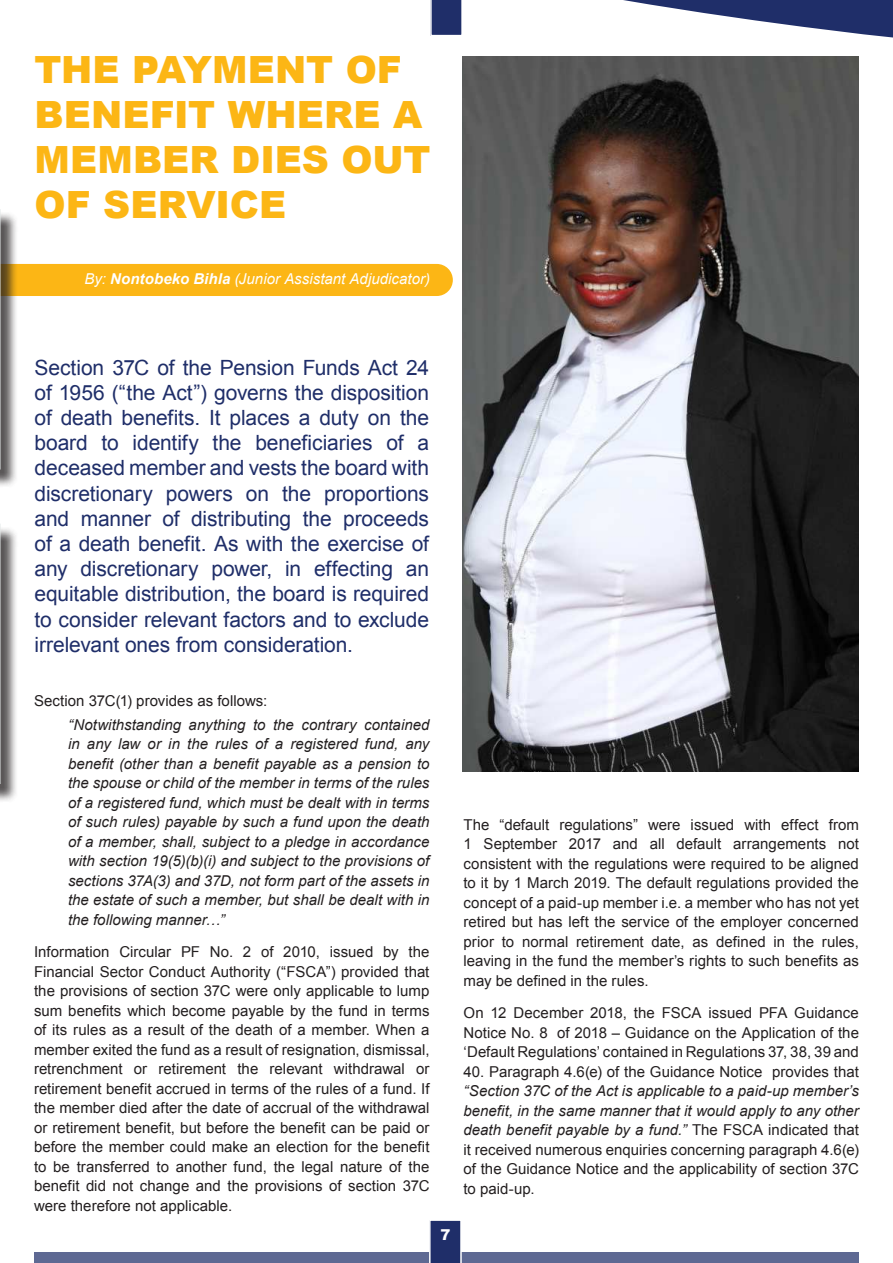
<style>
.page{position:relative;width:893px;height:1263px;background:#fff}
.page>*{position:absolute;margin:0;border:0;box-sizing:border-box;transform-origin:0 0}
.t1{font:900 37.5px/45px "Arial";color:#fcb615}
.t2{font:21px/25.2px "Arial";letter-spacing:-.005em;color:#1f2e69;text-align:justify}
.t3{font:15px/19.5px "Arial";letter-spacing:.005em;color:#231f20;text-align:justify}
.t4{font:italic 15px/19.5px "Arial";color:#231f20;text-align:justify}
.t5{font:italic 15px "Arial";letter-spacing:.005em;color:#fff}
.t6{font:900 15px "Arial";color:#fff}
.s1{font-weight:700}
.s2{font-style:italic}
</style>
<div class="page">
<div style="left:19px;top:264px;width:434px;height:32px;background:#fcb615"></div>
<svg style="left:623px;top:0;width:270px;height:38px;fill:#1f2e69"></svg>
<div style="left:34px;top:1252px;width:825px;height:11px;background:#5e6993"></div>
<img style="left:462px;top:56px;width:397px;height:716px">
<svg style="left:429px;top:1220px;width:33px;height:43px"></svg>
<svg style="left:430px;top:0;width:32px;height:36px"></svg>
<div style="left:0;top:211px;width:19px;height:277px;background:#231f20;opacity:.75"></div>
<div style="left:0;top:526px;width:19px;height:277px;background:#231f20;opacity:.75"></div>
<h1 class="t1" style="left:35px;top:47px;width:397px">THE PAYMENT OF<br>BENEFIT WHERE A<br>MEMBER DIES OUT<br>OF SERVICE</h1>
<p class="t5" style="left:85px;top:273px;width:347px">By: <span class="s1">Nontobeko Bihla</span> (Junior Assistant Adjudicator)</p>
<p class="t2" style="left:35px;top:356px;width:396px">Section 37C of the Pension Funds Act 24 of 1956 (“the Act”) governs the disposition of death benefits. It places a duty on the board to identify the beneficiaries of a deceased member and vests the board with discretionary powers on the proportions and manner of distributing the proceeds of a death benefit. As with the exercise of any discretionary power, in effecting an equitable distribution, the board is required to consider relevant factors and to exclude irrelevant ones from consideration.</p>
<p class="t3" style="left:34px;top:692px;width:235px">Section 37C(1) provides as follows:</p>
<p class="t4" style="left:68px;top:716px;width:363px">“Notwithstanding anything to the contrary contained in any law or in the rules of a registered fund, any benefit (other than a benefit payable as a pension to the spouse or child of the member in terms of the rules of a registered fund, which must be dealt with in terms of such rules) payable by such a fund upon the death of a member, shall, subject to a pledge in accordance with section 19(5)(b)(i) and subject to the provisions of sections 37A(3) and 37D, not form part of the assets in the estate of such a member, but shall be dealt with in the following manner…”</p>
<p class="t3" style="left:34px;top:943px;width:397px">Information Circular PF No. 2 of 2010, issued by the Financial Sector Conduct Authority (“FSCA”) provided that the provisions of section 37C were only applicable to lump sum benefits which become payable by the fund in terms of its rules as a result of the death of a member. When a member exited the fund as a result of resignation, dismissal, retrenchment or retirement the relevant withdrawal or retirement benefit accrued in terms of the rules of a fund. If the member died after the date of accrual of the withdrawal or retirement benefit, but before the benefit can be paid or before the member could make an election for the benefit to be transferred to another fund, the legal nature of the benefit did not change and the provisions of section 37C were therefore not applicable.</p>
<p class="t6" style="left:440px;top:1226px;width:12px">7</p>
<p class="t3" style="left:463px;top:816px;width:397px">The “default regulations” were issued with effect from 1 September 2017 and all default arrangements not consistent with the regulations were required to be aligned to it by 1 March 2019. The default regulations provided the concept of a paid-up member i.e. a member who has not yet retired but has left the service of the employer concerned prior to normal retirement date, as defined in the rules, leaving in the fund the member’s rights to such benefits as may be defined in the rules.</p>
<p class="t3" style="left:463px;top:1004px;width:397px">On 12 December 2018, the FSCA issued PFA Guidance Notice No. 8 of 2018 – Guidance on the Application of the ‘Default Regulations’ contained in Regulations 37, 38, 39 and</p>
<p class="t3" style="left:463px;top:1063px;width:397px">40. Paragraph 4.6(e) of the Guidance Notice provides that</p>
<p class="t3" style="left:463px;top:1082px;width:397px"><span class="s2">“Section 37C of the Act is applicable to a paid-up member’s benefit, in the same manner that it would apply to any other death benefit payable by a fund.”</span> The FSCA indicated that it received numerous enquiries concerning paragraph 4.6(e) of the Guidance Notice and the applicability of section 37C to paid-up.</p>
</div>
